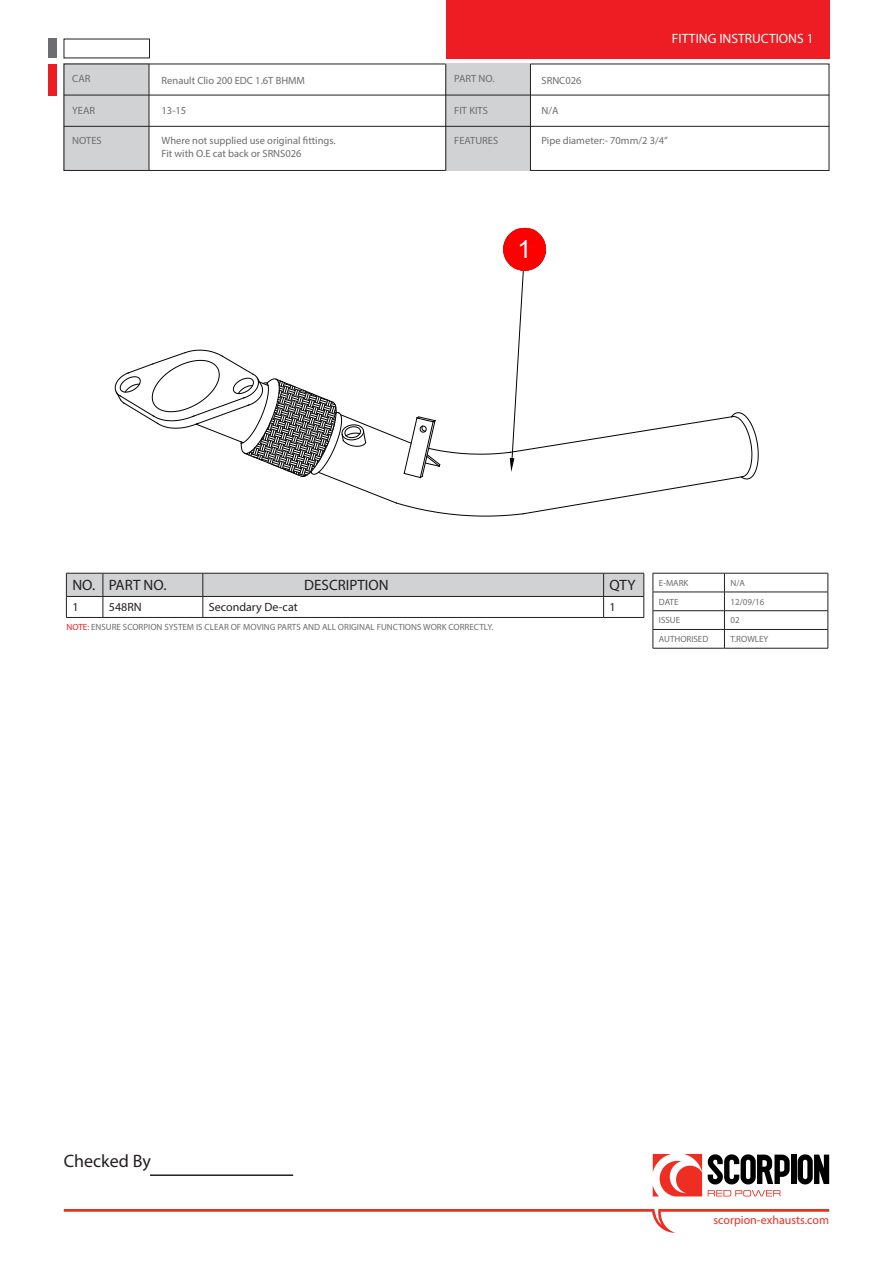
<style>
.page{position:relative;width:893px;height:1263px;background:#fff}
.page>*{position:absolute;margin:0;border:0;box-sizing:border-box;transform-origin:0 0}
.t1{font:25.05px "Arial";color:#fff}
.t2{font:18px "Myriad Pro";color:#231f20}
.t3{font:15px "Myriad Pro";color:#231f20}
.t4{font:13.5px "Myriad Pro";color:#fff}
.t5{font:12px "Myriad Pro";color:#231f20}
.t6{font:12px "Myriad Pro";color:#ee2e22}
.t7{font:10.5px "Myriad Pro";color:#6c6d70}
.t8{font:9px "Myriad Pro";color:#6c6d70}
.s1{color:#ee1d23}
</style>
<div class="page">
<div style="left:64px;top:64px;width:85px;height:107px;background:#d1d2d4"></div>
<div style="left:64px;top:64px;width:765px;height:107px;border:1px solid #231f20"></div>
<div style="left:446px;top:64px;width:85px;height:107px;background:#d1d2d4"></div>
<svg style="left:64px;top:1209px;width:765px;height:24px"></svg>
<div style="left:446px;top:0;width:383px;height:58px;background:#ee1d23"></div>
<div style="left:48px;top:64px;width:8px;height:31px;background:#ee1d23"></div>
<hr style="left:64px;top:95px;width:765px;height:1px;background:#231f20">
<hr style="left:64px;top:126px;width:765px;height:1px;background:#231f20">
<hr style="left:149px;top:64px;width:1px;height:106px;background:#231f20">
<hr style="left:445px;top:64px;width:1px;height:107px;background:#231f20">
<hr style="left:530px;top:64px;width:1px;height:107px;background:#231f20">
<div style="left:48px;top:39px;width:8px;height:19px;background:#6c6d70"></div>
<svg style="left:708px;top:1190px;width:72px;height:6px"></svg>
<svg style="left:653px;top:1154px;width:49px;height:42px"></svg>
<svg style="left:708px;top:1154px;width:82px;height:30px"></svg>
<div style="left:791px;top:1154px;width:5px;height:30px;background:#000"></div>
<svg style="left:798px;top:1154px;width:31px;height:30px"></svg>
<svg style="left:66px;top:573px;width:579px;height:44px"></svg>
<hr style="left:66px;top:617px;width:37px;height:1px;background:#231f20">
<hr style="left:103px;top:617px;width:100px;height:1px;background:#231f20">
<hr style="left:203px;top:617px;width:401px;height:1px;background:#231f20">
<hr style="left:604px;top:617px;width:40px;height:1px;background:#231f20">
<hr style="left:653px;top:573px;width:71px;height:1px;background:#231f20">
<hr style="left:724px;top:573px;width:104px;height:1px;background:#231f20">
<hr style="left:653px;top:592px;width:71px;height:1px;background:#231f20">
<hr style="left:724px;top:592px;width:104px;height:1px;background:#231f20">
<hr style="left:653px;top:610px;width:71px;height:1px;background:#231f20">
<hr style="left:724px;top:610px;width:104px;height:1px;background:#231f20">
<hr style="left:653px;top:629px;width:71px;height:1px;background:#231f20">
<svg style="left:653px;top:573px;width:1px;height:75px"></svg>
<hr style="left:724px;top:629px;width:104px;height:1px;background:#231f20">
<svg style="left:724px;top:573px;width:1px;height:75px"></svg>
<svg style="left:828px;top:573px;width:1px;height:75px"></svg>
<hr style="left:653px;top:648px;width:71px;height:1px;background:#231f20">
<hr style="left:724px;top:648px;width:104px;height:1px;background:#231f20">
<hr style="left:150px;top:1174px;width:143px;height:2px;background:#231f20">
<svg style="left:114px;top:228px;width:645px;height:289px"></svg>
<p class="t7" style="left:72px;top:72px;width:20px">CAR</p>
<p class="t7" style="left:72px;top:104px;width:24px">YEAR</p>
<p class="t7" style="left:72px;top:134px;width:31px">NOTES</p>
<p class="t7" style="left:162px;top:74px;width:145px">Renault Clio 200 EDC 1.6T BHMM</p>
<p class="t7" style="left:162px;top:104px;width:26px">13-15</p>
<p class="t7" style="left:162px;top:134px;width:176px">Where not supplied use original fittings.</p>
<p class="t7" style="left:162px;top:147px;width:141px">Fit with O.E cat back or SRNS026</p>
<p class="t7" style="left:454px;top:72px;width:42px">PART NO.</p>
<p class="t7" style="left:454px;top:104px;width:35px">FIT KITS</p>
<p class="t7" style="left:454px;top:134px;width:45px">FEATURES</p>
<p class="t4" style="left:672px;top:30px;width:143px">FITTING INSTRUCTIONS 1</p>
<p class="t7" style="left:541px;top:74px;width:41px">SRNC026</p>
<p class="t7" style="left:541px;top:104px;width:18px">N/A</p>
<p class="t7" style="left:541px;top:134px;width:128px">Pipe diameter:- 70mm/2 3/4”</p>
<p class="t1" style="left:518px;top:233px;width:15px">1</p>
<p class="t3" style="left:72px;top:576px;width:24px">NO.</p>
<p class="t3" style="left:109px;top:576px;width:59px">PART NO.</p>
<p class="t3" style="left:304px;top:576px;width:86px">DESCRIPTION</p>
<p class="t3" style="left:610px;top:576px;width:27px">QTY</p>
<p class="t5" style="left:72px;top:600px;width:8px">1</p>
<p class="t5" style="left:109px;top:600px;width:34px">548RN</p>
<p class="t5" style="left:209px;top:600px;width:90px">Secondary De-cat</p>
<p class="t5" style="left:610px;top:600px;width:8px">1</p>
<p class="t8" style="left:67px;top:621px;width:428px"><span class="s1">NOTE:</span> ENSURE SCORPION SYSTEM IS CLEAR OF MOVING PARTS AND ALL ORIGINAL FUNCTIONS WORK CORRECTLY.</p>
<p class="t8" style="left:659px;top:577px;width:31px">E-MARK</p>
<p class="t8" style="left:730px;top:577px;width:16px">N/A</p>
<p class="t8" style="left:659px;top:596px;width:21px">DATE</p>
<p class="t8" style="left:730px;top:596px;width:35px">12/09/16</p>
<p class="t8" style="left:659px;top:615px;width:23px">ISSUE</p>
<p class="t8" style="left:730px;top:615px;width:11px">02</p>
<p class="t8" style="left:659px;top:634px;width:51px">AUTHORISED</p>
<p class="t8" style="left:730px;top:634px;width:40px">T.ROWLEY</p>
<p class="t2" style="left:64px;top:1150px;width:89px">Checked By</p>
<p class="t6" style="left:713px;top:1213px;width:117px">scorpion-exhausts.com</p>
</div>
